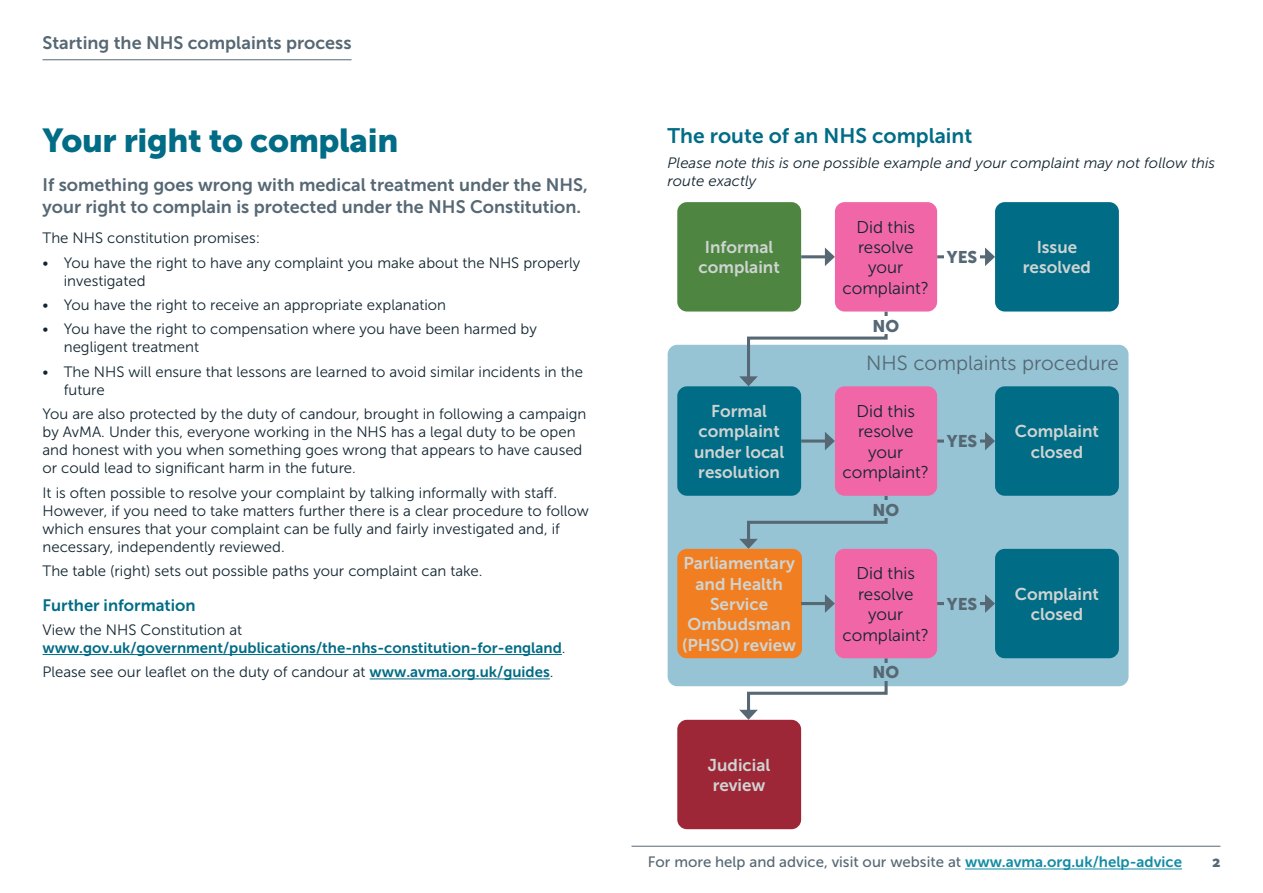
<style>
.page{position:relative;width:1263px;height:893px;background:#fff}
.page>*{position:absolute;margin:0;border:0;box-sizing:border-box;transform-origin:0 0}
.Main_header{font:33px "Museo Sans 900";letter-spacing:-.01em;color:#006c85}
.t1{font:21px "Museo Sans 700";color:#006c85}
.Contents{font:20.4px "Museo Sans 300";color:#566874}
.Intro{font:18px/21.6px "Museo Sans 700";color:#566874}
.t2{font:16.95px/20.4px "Museo Sans 700";color:#cfd4d2;text-align:center}
.t3{font:16.95px/20.4px "Museo Sans 300";color:#112530;text-align:center}
.t4{font:16.8px "Museo Sans 900";color:#566874}
.Subheader{font:16.5px "Museo Sans 700";color:#006c85}
.t5{font:15px/18px "Museo Sans 300";color:#112530}
.t6{font:15px/18px "Museo Sans 700";color:#006c85}
.t7{font:italic 15px/18px "Museo Sans 300";color:#112530}
.t8{font:15px "Museo Sans 500";color:#566874}
.t9{font:15px "Museo Sans 900";color:#566874}
.s1{font-family:"Museo Sans 300";color:#112530}
.s2{font-family:"Museo Sans 700";color:#006c85}
.s3{font-family:"Museo Sans 700";color:#128ca4}
</style>
<div class="page">
<hr style="left:43px;top:60px;width:308px;height:1px;background:#566874">
<hr style="left:965px;top:869px;width:217px;height:1px;background:#128ca4">
<hr style="left:631px;top:846px;width:589px;height:1px;background:#566874">
<hr style="left:43px;top:654px;width:519px;height:1px;background:#006c85">
<hr style="left:370px;top:678px;width:180px;height:1px;background:#006c85">
<div style="left:668px;top:345px;width:460px;height:341px;background:#96c4d4;border-radius:10px"></div>
<svg style="left:739px;top:311px;width:150px;height:75px"></svg>
<div style="left:870px;top:316px;width:32px;height:18px;background:#fff"></div>
<hr style="left:801px;top:255px;width:26px;height:3px;background:#566874">
<svg style="left:825px;top:248px;width:10px;height:18px"></svg>
<hr style="left:937px;top:255px;width:51px;height:3px;background:#566874">
<svg style="left:985px;top:248px;width:10px;height:18px"></svg>
<div style="left:944px;top:248px;width:36px;height:18px;background:#fff"></div>
<div style="left:677px;top:202px;width:124px;height:110px;background:#4e8641;border-radius:10px"></div>
<div style="left:835px;top:202px;width:102px;height:110px;background:#f166a7;border-radius:10px"></div>
<div style="left:995px;top:202px;width:124px;height:110px;background:#006c85;border-radius:10px"></div>
<svg style="left:739px;top:495px;width:150px;height:54px"></svg>
<div style="left:870px;top:501px;width:32px;height:17px;background:#96c4d4"></div>
<svg style="left:739px;top:655px;width:150px;height:65px"></svg>
<div style="left:870px;top:663px;width:32px;height:18px;background:#96c4d4"></div>
<div style="left:677px;top:386px;width:124px;height:110px;background:#006c85;border-radius:10px"></div>
<svg style="left:801px;top:439px;width:24px;height:4px"></svg>
<svg style="left:825px;top:432px;width:10px;height:18px"></svg>
<svg style="left:937px;top:439px;width:48px;height:4px"></svg>
<svg style="left:985px;top:432px;width:10px;height:18px"></svg>
<div style="left:944px;top:432px;width:36px;height:18px;background:#96c4d4"></div>
<div style="left:835px;top:386px;width:102px;height:110px;background:#f166a7;border-radius:10px"></div>
<div style="left:995px;top:386px;width:124px;height:110px;background:#006c85;border-radius:10px"></div>
<div style="left:677px;top:720px;width:124px;height:109px;background:#9e2737;border-radius:10px"></div>
<div style="left:677px;top:549px;width:125px;height:109px;background:#f17f22;border-radius:10px"></div>
<hr style="left:801px;top:602px;width:26px;height:3px;background:#566874">
<svg style="left:825px;top:594px;width:10px;height:19px"></svg>
<hr style="left:937px;top:602px;width:51px;height:3px;background:#566874">
<svg style="left:985px;top:594px;width:10px;height:19px"></svg>
<div style="left:944px;top:595px;width:36px;height:17px;background:#96c4d4"></div>
<div style="left:835px;top:549px;width:102px;height:109px;background:#f166a7;border-radius:10px"></div>
<div style="left:995px;top:549px;width:124px;height:109px;background:#006c85;border-radius:10px"></div>
<p class="Intro" style="left:43px;top:32px;width:310px">Starting the NHS complaints process</p>
<p class="Main_header" style="left:43px;top:122px;width:357px">Your right to complain</p>
<p class="Intro" style="left:43px;top:174px;width:547px">If something goes wrong with medical treatment under the NHS, your right to complain is protected under the NHS Constitution.</p>
<p class="t5" style="left:43px;top:229px;width:219px">The NHS constitution promises:</p>
<p class="t5" style="left:64px;top:254px;width:518px;text-indent:-21px">• You have the right to have any complaint you make about the NHS properly investigated</p>
<p class="t5" style="left:43px;top:296px;width:405px">• You have the right to receive an appropriate explanation</p>
<p class="t5" style="left:64px;top:320px;width:475px;text-indent:-21px">• You have the right to compensation where you have been harmed by negligent treatment</p>
<p class="t5" style="left:64px;top:363px;width:521px;text-indent:-21px">• The NHS will ensure that lessons are learned to avoid similar incidents in the future</p>
<p class="t5" style="left:43px;top:405px;width:545px">You are also protected by the duty of candour, brought in following a campaign by AvMA. Under this, everyone working in the NHS has a legal duty to be open and honest with you when something goes wrong that appears to have caused or could lead to significant harm in the future.</p>
<p class="t5" style="left:43px;top:483px;width:548px">It is often possible to resolve your complaint by talking informally with staff.<br>However, if you need to take matters further there is a clear procedure to follow which ensures that your complaint can be fully and fairly investigated and, if necessary, independently reviewed.</p>
<p class="t5" style="left:43px;top:562px;width:439px">The table (right) sets out possible paths your complaint can take.</p>
<p class="Subheader" style="left:43px;top:596px;width:155px">Further information</p>
<p class="t6" style="left:43px;top:621px;width:522px"><span class="s1">View the NHS Constitution at </span>www.gov.uk/government/publications/the-nhs-constitution-for-england<span class="s1">.</span></p>
<p class="t5" style="left:43px;top:663px;width:510px">Please see our leaflet on the duty of candour at <span class="s2">www.avma.org.uk/guides</span>.</p>
<p class="t1" style="left:668px;top:124px;width:306px">The route of an NHS complaint</p>
<p class="t7" style="left:668px;top:154px;width:549px">Please note this is one possible example and your complaint may not follow this route exactly</p>
<p class="t2" style="left:698px;top:237px;width:83px">Informal complaint</p>
<p class="t2" style="left:694px;top:401px;width:92px">Formal complaint under local resolution</p>
<p class="t2" style="left:682px;top:553px;width:116px">Parliamentary and Health<br>Service<br>Ombudsman (PHSO) review</p>
<p class="t2" style="left:708px;top:755px;width:64px;text-align:left">Judicial review</p>
<p class="t3" style="left:842px;top:217px;width:88px">Did this resolve your complaint?</p>
<p class="t4" style="left:873px;top:316px;width:28px">NO</p>
<p class="t4" style="left:947px;top:248px;width:32px">YES</p>
<p class="t2" style="left:1023px;top:237px;width:69px">Issue resolved</p>
<p class="Contents" style="left:866px;top:352px;width:254px">NHS complaints procedure</p>
<p class="t3" style="left:842px;top:401px;width:88px">Did this resolve your complaint?</p>
<p class="t4" style="left:873px;top:500px;width:28px">NO</p>
<p class="t4" style="left:947px;top:432px;width:32px">YES</p>
<p class="t3" style="left:842px;top:563px;width:88px">Did this resolve your complaint?</p>
<p class="t4" style="left:873px;top:663px;width:28px">NO</p>
<p class="t4" style="left:947px;top:594px;width:32px">YES</p>
<p class="t2" style="left:1015px;top:421px;width:86px">Complaint closed</p>
<p class="t2" style="left:1015px;top:584px;width:86px">Complaint closed</p>
<p class="t8" style="left:648px;top:854px;width:536px">For more help and advice, visit our website at <span class="s3">www.avma.org.uk/help-advice</span></p>
<p class="t9" style="left:1212px;top:854px;width:10px">2</p>
</div>
